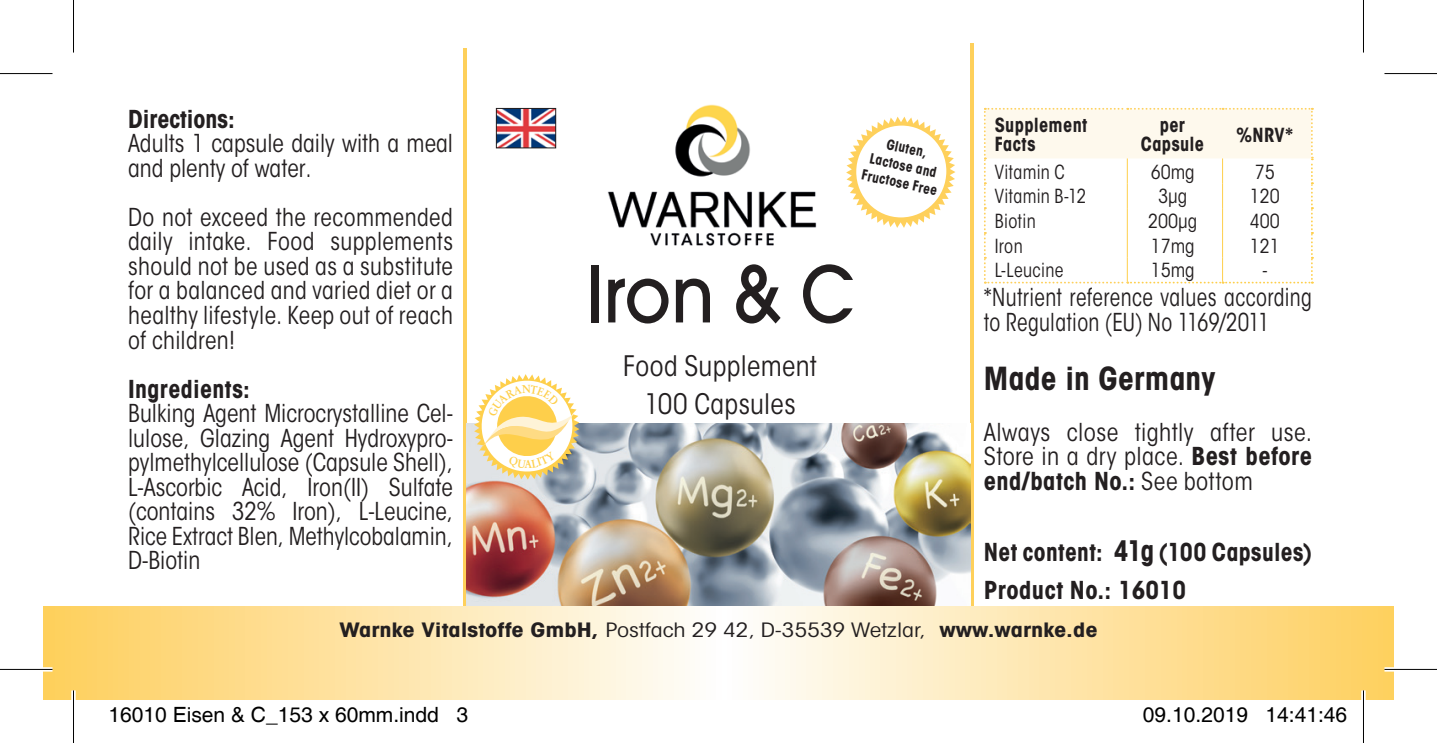
<style>
.page{position:relative;width:1437px;height:743px;background:#fff}
.page>*{position:absolute;margin:0;border:0;box-sizing:border-box;transform-origin:0 0}
.t1{font:500 77px "Avant Garde";color:#231f20;scale:.9 1}
.t2{font:700 31.5px "ITC Avant Garde Got Cd";letter-spacing:.01em;color:#231f20}
.t3{font:28px/37.4px "ITC Avant Garde Got Cd Boo";letter-spacing:.01em;color:#231f20;text-align:center}
.t4{font:24.5px/24.5px "ITC Avant Garde Got Cd Boo";letter-spacing:.01em;color:#231f20}
.t5{font:700 24.5px "ITC Avant Garde Got Cd";letter-spacing:.015em;color:#231f20}
.t6{font:24.5px/24.5px "ITC Avant Garde Got Cd Boo";letter-spacing:.01em;color:#231f20;scale:.9 1}
.t7{font:700 24.5px "ITC Avant Garde Got Cd";letter-spacing:.015em;color:#231f20;scale:.96 1}
.t8{font:21px "Helvetica";color:#000}
.t9{font:700 19.6px "ITC Avant Garde Got Cd";color:#231f20;scale:1.25 1}
.t10{font:19.25px "ITC Avant Garde Got Cd Boo";letter-spacing:.01em;color:#231f20;scale:.95 1}
.t11{font:19.25px "ITC Avant Garde Got Cd Boo";letter-spacing:.01em;color:#231f20}
.t12{font:700 19.25px/19.2px "ITC Avant Garde Got Cd";letter-spacing:.02em;color:#231f20;scale:.95 1}
.t13{font:700 14px/17.5px "ITC Avant Garde Got Cd";color:#231f20;text-align:center;scale:.96 1}
.s1{font-family:"ITC Avant Garde Got Cd";font-weight:700}
.s2{font-family:"ITC Avant Garde Got Cd Boo";font-weight:400}
.s3{font-size:28px}
</style>
<div class="page">
<hr style="left:970px;top:44px;width:4px;height:632px;background:#fed05b">
<hr style="left:463px;top:48px;width:4px;height:624px;background:#fed05b">
<img style="left:467px;top:423px;width:503px;height:183px">
<svg style="left:44px;top:606px;width:1349px;height:93px;background:#fee6ac"></svg>
<img style="left:607px;top:104px;width:210px;height:142px">
<svg style="left:846px;top:117px;width:109px;height:111px"></svg>
<div style="left:856px;top:125px;width:90px;height:92px;background:#fff;border-radius:50%"></div>
<img style="left:498px;top:110px;width:56px;height:36px">
<div style="left:496px;top:108px;width:60px;height:40px;border:1px solid #231f20"></div>
<svg style="left:984px;top:108px;width:329px;height:175px"></svg>
<div style="left:0;top:71px;width:52px;height:5px;background:#f6f6f6"></div>
<div style="left:1384px;top:71px;width:53px;height:5px;background:#f6f6f6"></div>
<svg style="left:0;top:667px;width:52px;height:4px"></svg>
<svg style="left:1384px;top:667px;width:53px;height:4px"></svg>
<div style="left:71px;top:690px;width:5px;height:52px;background:#fff"></div>
<hr style="left:1361px;top:690px;width:4px;height:52px;background:#fff">
<hr style="left:0;top:73px;width:52px;height:1px;background:#000">
<hr style="left:1384px;top:73px;width:53px;height:1px;background:#000">
<hr style="left:0;top:668px;width:52px;height:1px;background:#000">
<hr style="left:1384px;top:668px;width:53px;height:1px;background:#000">
<hr style="left:73px;top:0;width:1px;height:53px;background:#000">
<hr style="left:73px;top:690px;width:1px;height:52px;background:#000">
<hr style="left:1363px;top:0;width:1px;height:53px;background:#000">
<hr style="left:1363px;top:690px;width:1px;height:52px;background:#000">
<svg style="left:474px;top:374px;width:105px;height:105px"></svg>
<p class="t5" style="left:128px;top:103px;width:108px">Directions:</p>
<p class="t4" style="left:128px;top:131px;width:326px">Adults 1 capsule daily with a meal and plenty of water.</p>
<p class="t4" style="left:128px;top:205px;width:326px;text-align:justify">Do not exceed the recommended daily intake. Food supplements should not be used as a substitute for a balanced and varied diet or a healthy lifestyle. Keep out of reach of children!</p>
<p class="t5" style="left:128px;top:373px;width:123px">Ingredients:</p>
<p class="t4" style="left:128px;top:401px;width:326px;text-align:justify">Bulking Agent Microcrystalline Cel&shy;lulose, Glazing Agent Hydroxypro&shy;pylmethylcellulose (Capsule Shell), L-Ascorbic Acid, Iron(II) Sulfate (contains 32% Iron), L-Leucine, Rice Extract Blen, Methylcobalamin, D-Biotin</p>
<p class="t13" style="left:871px;top:131px;width:81px;rotate:12deg">Gluten,<br>Lactose and<br>Fructose Free</p>
<h1 class="t1" style="left:586px;top:247px;width:300px">Iron &amp; C</h1>
<p class="t3" style="left:623px;top:347px;width:195px">Food Supplement<br>100 Capsules</p>
<p class="t12" style="left:995px;top:115px;width:99px">Supplement<br>Facts</p>
<p class="t12" style="left:1141px;top:115px;width:68px;text-align:center">per<br>Capsule</p>
<p class="t12" style="left:1236px;top:125px;width:61px">%NRV*</p>
<p class="t10" style="left:995px;top:160px;width:75px">Vitamin C</p>
<p class="t11" style="left:1150px;top:160px;width:46px">60mg</p>
<p class="t11" style="left:1255px;top:160px;width:22px">75</p>
<p class="t10" style="left:995px;top:185px;width:98px">Vitamin B-12</p>
<p class="t11" style="left:1158px;top:185px;width:31px">3μg</p>
<p class="t11" style="left:1250px;top:185px;width:32px">120</p>
<p class="t10" style="left:995px;top:209px;width:45px">Biotin</p>
<p class="t11" style="left:1148px;top:209px;width:51px">200μg</p>
<p class="t11" style="left:1250px;top:209px;width:32px">400</p>
<p class="t10" style="left:995px;top:234px;width:31px">Iron</p>
<p class="t11" style="left:1150px;top:234px;width:46px">17mg</p>
<p class="t11" style="left:1250px;top:234px;width:32px">121</p>
<p class="t10" style="left:995px;top:258px;width:74px">L-Leucine</p>
<p class="t11" style="left:1150px;top:258px;width:46px">15mg</p>
<p class="t11" style="left:1262px;top:258px;width:7px">-</p>
<p class="t6" style="left:984px;top:285px;width:366px">*Nutrient reference values according to Regulation (EU) No 1169/2011</p>
<p class="t2" style="left:984px;top:358px;width:233px">Made in Germany</p>
<p class="t4" style="left:984px;top:419px;width:330px">Always close tightly after use.<br>Store in a dry place. <span class="s1">Best before</span></p>
<p class="t5" style="left:984px;top:465px;width:270px">end/batch No.: <span class="s2">See bottom</span></p>
<p class="t7" style="left:984px;top:536px;width:343px">Net content: <span class="s3">41g</span> (100 Capsules)</p>
<p class="t5" style="left:984px;top:574px;width:204px">Product No.: 16010</p>
<p class="t9" style="left:339px;top:617px;width:608px">Warnke Vitalstoffe GmbH, <span class="s2">Postfach 29 42, D-35539 Wetzlar,</span> www.warnke.de</p>
<p class="t8" style="left:108px;top:702px;width:361px">16010 Eisen &amp; C_153 x 60mm.indd 3</p>
<p class="t8" style="left:1143px;top:702px;width:206px">09.10.2019 14:41:46</p>
</div>
